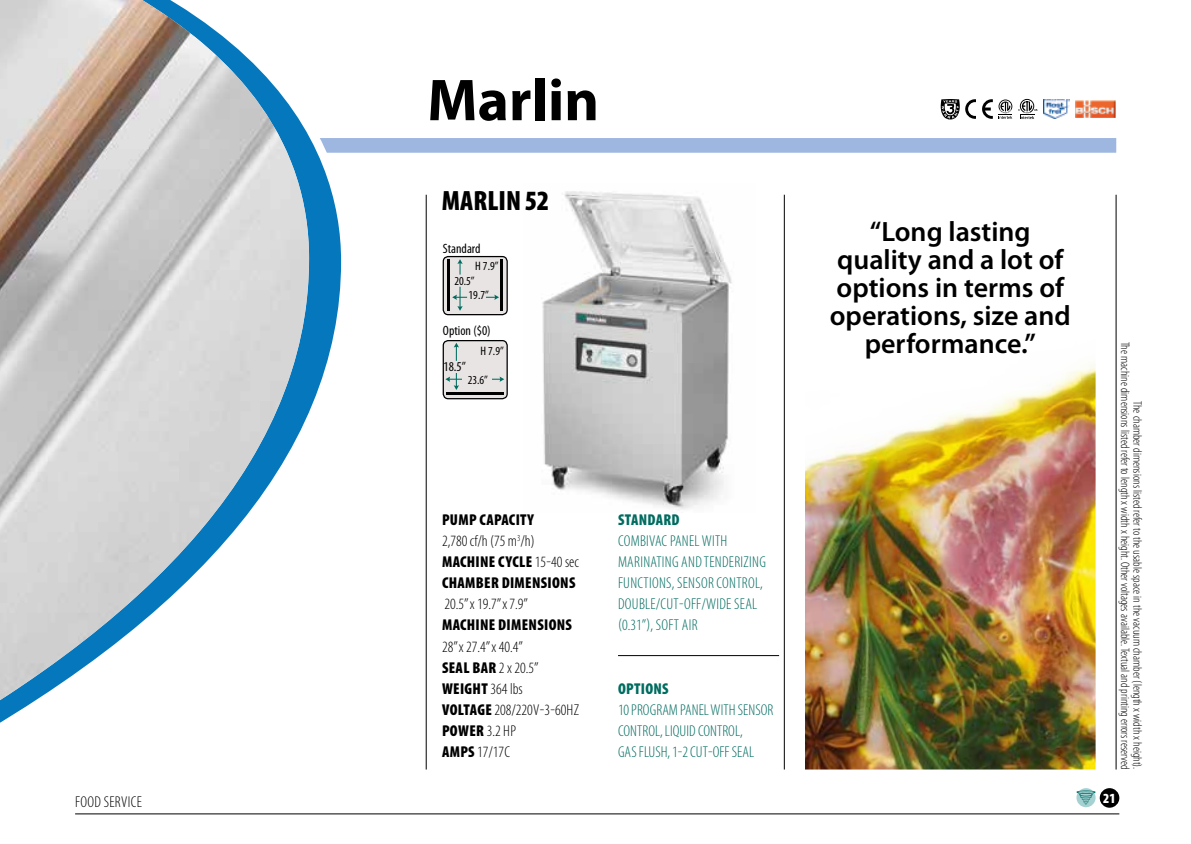
<style>
.page{position:relative;width:1191px;height:844px;background:#fff}
.page>*{position:absolute;margin:0;border:0;box-sizing:border-box;transform-origin:0 0}
.t1{font:700 59.5px "Myriad Pro";color:#000}
.t2{font:600 28px/28px "Myriad Pro";color:#000;text-align:center}
.t3{font:900 condensed 28px "Myriad Pro";color:#000}
.t4{font:300 condensed 15.75px/21px "Myriad Pro";letter-spacing:.02em;color:#006c60}
.t5{font:300 condensed 15.75px/21px "Myriad Pro";letter-spacing:.01em;color:#000}
.t6{font:900 condensed 15.75px/21px "Myriad Pro";letter-spacing:.02em;color:#000}
.t7{font:900 condensed 15.75px "Myriad Pro";letter-spacing:.02em;color:#006c60}
.t8{font:900 condensed 14px "Myriad Pro";color:#fff}
.t9{font:condensed 13.47px "Myriad Pro";color:#000}
.t10{font:300 condensed 12.25px/12.2px "Myriad Pro";color:#000;text-align:right}
.t11{font:condensed 12.25px "Myriad Pro";color:#000}
.s1{font-weight:300}
.s2{font-weight:900}
</style>
<div class="page">
<img style="left:542px;top:191px;width:190px;height:319px">
<div style="left:73px;top:138px;width:1043px;height:15px;background:#9eb7e0"></div>
<hr style="left:426px;top:195px;width:1px;height:574px;background:#000">
<hr style="left:1115px;top:195px;width:1px;height:574px;background:#000">
<hr style="left:784px;top:195px;width:1px;height:574px;background:#000">
<hr style="left:618px;top:655px;width:161px;height:1px;background:#000">
<img style="left:805px;top:364px;width:290px;height:405px">
<hr style="left:75px;top:813px;width:1044px;height:1px;background:#000">
<svg style="left:309px;top:136px;width:45px;height:679px"></svg>
<svg style="left:940px;top:99px;width:19px;height:20px"></svg>
<svg style="left:965px;top:99px;width:11px;height:20px"></svg>
<svg style="left:982px;top:99px;width:10px;height:20px"></svg>
<svg style="left:1018px;top:99px;width:19px;height:20px"></svg>
<svg style="left:998px;top:99px;width:14px;height:20px"></svg>
<img style="left:1043px;top:99px;width:26px;height:20px">
<img style="left:1075px;top:101px;width:40px;height:17px">
<img style="left:0;top:0;width:309px;height:700px">
<div style="left:1099px;top:787px;width:20px;height:20px;background:#000;border-radius:50%"></div>
<svg style="left:1076px;top:787px;width:19px;height:20px"></svg>
<hr style="left:1076px;top:790px;width:19px;height:3px;background:#006c60;border-radius:50%">
<svg style="left:1078px;top:791px;width:15px;height:14px"></svg>
<div style="left:443px;top:256px;width:64px;height:58px;background:#e8e4e3;border-radius:5px"></div>
<div style="left:442px;top:256px;width:66px;height:59px;border:1px solid #000;border-radius:5px"></div>
<hr style="left:447px;top:259px;width:2px;height:52px;background:#000">
<hr style="left:500px;top:259px;width:3px;height:52px;background:#000">
<svg style="left:457px;top:259px;width:6px;height:15px"></svg>
<svg style="left:452px;top:286px;width:15px;height:25px"></svg>
<svg style="left:486px;top:294px;width:13px;height:6px"></svg>
<div style="left:443px;top:340px;width:64px;height:58px;background:#e8e4e3;border-radius:5px"></div>
<div style="left:442px;top:340px;width:66px;height:59px;border:1px solid #000;border-radius:5px"></div>
<hr style="left:446px;top:392px;width:58px;height:2px;background:#000">
<svg style="left:454px;top:343px;width:5px;height:18px"></svg>
<svg style="left:445px;top:373px;width:17px;height:17px"></svg>
<svg style="left:492px;top:376px;width:12px;height:6px"></svg>
<h1 class="t1" style="left:427px;top:67px;width:173px">Marlin</h1>
<h2 class="t3" style="left:442px;top:185px;width:109px">MARLIN 52</h2>
<p class="t9" style="left:443px;top:241px;width:39px">Standard</p>
<p class="t11" style="left:468px;top:288px;width:22px">19.7”</p>
<p class="t11" style="left:475px;top:259px;width:25px">H 7.9”</p>
<p class="t11" style="left:454px;top:274px;width:22px">20.5”</p>
<p class="t9" style="left:443px;top:323px;width:49px">Option ($0)</p>
<p class="t9" style="left:443px;top:359px;width:24px">18.5”</p>
<p class="t11" style="left:480px;top:344px;width:25px">H 7.9”</p>
<p class="t11" style="left:468px;top:373px;width:22px">23.6”</p>
<p class="t6" style="left:442px;top:509px;width:138px">PUMP CAPACITY<br><span class="s1">2,780 cf/h (75 m</span><sup>3</sup><span class="s1">/h)<br></span>MACHINE CYCLE <span class="s1">15-40 sec<br></span>CHAMBER DIMENSIONS</p>
<p class="t5" style="left:444px;top:594px;width:85px">20.5” x 19.7” x 7.9”</p>
<p class="t6" style="left:442px;top:614px;width:131px">MACHINE DIMENSIONS</p>
<p class="t5" style="left:442px;top:636px;width:138px">28” x 27.4” x 40.4”<br><span class="s2">SEAL BAR</span> 2 x 20.5”<br><span class="s2">WEIGHT</span> 364 lbs<br><span class="s2">VOLTAGE</span> 208/220V-3-60HZ<br><span class="s2">POWER</span> 3.2 HP<br><span class="s2">AMPS</span> 17/17C</p>
<p class="t7" style="left:618px;top:511px;width:63px">STANDARD</p>
<p class="t4" style="left:618px;top:531px;width:149px">COMBIVAC PANEL WITH<br>MARINATING AND TENDERIZING<br>FUNCTIONS, SENSOR CONTROL,<br>DOUBLE/CUT-OFF/WIDE SEAL (0.31”), SOFT AIR</p>
<p class="t7" style="left:618px;top:679px;width:52px">OPTIONS</p>
<p class="t4" style="left:618px;top:699px;width:157px">10 PROGRAM PANEL WITH SENSOR<br>CONTROL, LIQUID CONTROL,<br>GAS FLUSH, 1-2 CUT-OFF SEAL</p>
<h2 class="t2" style="left:830px;top:218px;width:242px">“Long lasting quality and a lot of options in terms of operations, size and performance.”</h2>
<p class="t10" style="left:1143px;top:341px;width:429px;rotate:90deg">The chamber dimensions listed refer to the usable space in the vacuum chamber (length x width x height).<br>The machine dimensions listed refer to length x width x height. Other voltages available. Textual and printing errors reserved</p>
<p class="t5" style="left:75px;top:791px;width:68px">FOOD SERVICE</p>
<p class="t8" style="left:1103px;top:790px;width:14px">21</p>
</div>
